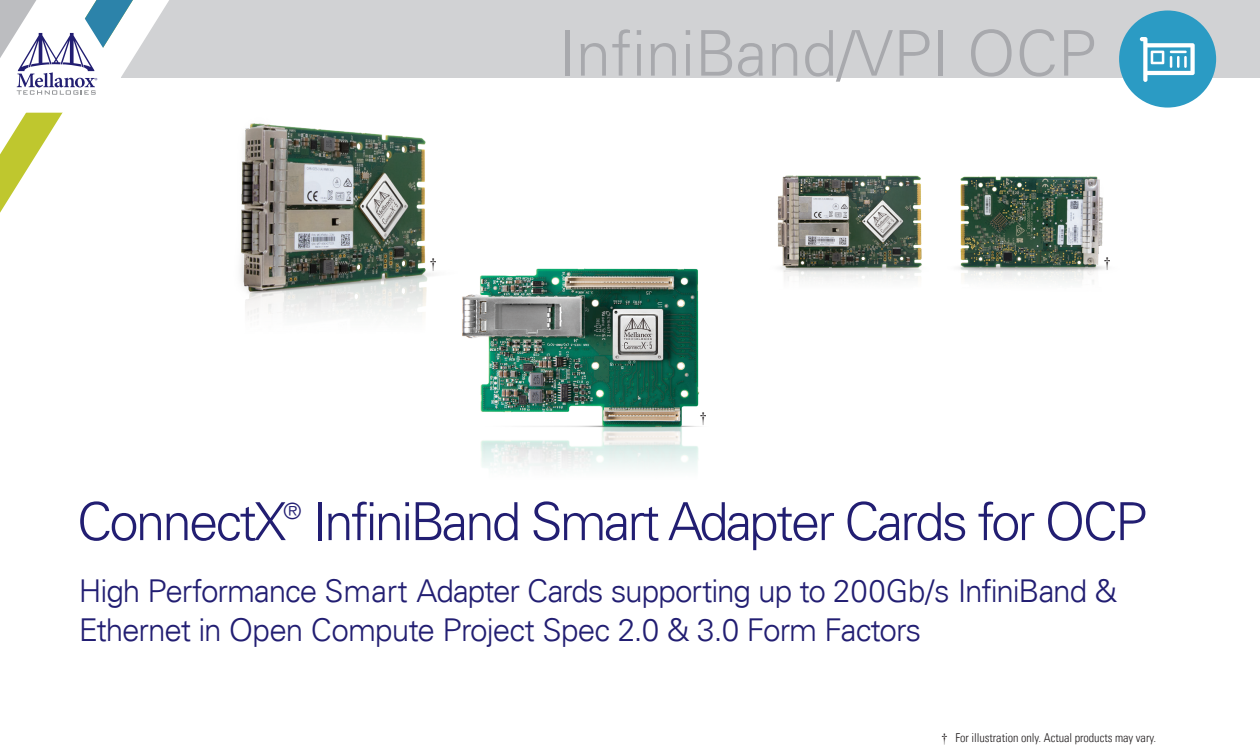
<style>
.page{position:relative;width:1260px;height:756px;background:#fff}
.page>*{position:absolute;margin:0;border:0;box-sizing:border-box;transform-origin:0 0}
.t1{font:300 63px "Univers LT";color:#a8a9ad}
.t2{font:300 52.5px "Univers LT";letter-spacing:-.05em;color:#221e72}
.t3{font:300 31.5px/38.5px "Univers LT";letter-spacing:-.03em;color:#221e72}
.t4{font:300 22.4px "Univers LT";color:#221e72}
.t5{font:14px "Times New Roman";color:#231f20}
.t6{font:300 condensed 12.25px "Univers LT";letter-spacing:-.005em;color:#231f20}
.s1{font-family:"Times New Roman";font-weight:400;font-stretch:normal}
</style>
<div class="page">
<img style="left:240px;top:123px;width:186px;height:195px">
<img style="left:958px;top:176px;width:148px;height:107px">
<img style="left:777px;top:175px;width:145px;height:106px">
<div style="left:0;top:0;width:1260px;height:78px;background:#d1d2d4"></div>
<svg style="left:133px;top:0;width:36px;height:58px"></svg>
<svg style="left:0;top:0;width:133px;height:213px"></svg>
<div style="left:1119px;top:10px;width:97px;height:98px;background:#2b9bc4;border-radius:50%"></div>
<svg style="left:1140px;top:37px;width:55px;height:45px"></svg>
<img style="left:406px;top:244px;width:294px;height:225px">
<h1 class="t1" style="left:558px;top:15px;width:539px">InfiniBand/VPI OCP</h1>
<p class="t5" style="left:430px;top:253px;width:8px">†</p>
<p class="t5" style="left:1104px;top:252px;width:8px">†</p>
<p class="t5" style="left:700px;top:407px;width:8px">†</p>
<h2 class="t2" style="left:77px;top:490px;width:211px">ConnectX</h2>
<p class="t4" style="left:284px;top:497px;width:19px">®</p>
<h2 class="t2" style="left:312px;top:490px;width:836px">InfiniBand Smart Adapter Cards for OCP</h2>
<p class="t3" style="left:79px;top:572px;width:1040px">High Performance Smart Adapter Cards supporting up to 200Gb/s InfiniBand &amp;<br>Ethernet in Open Compute Project Spec 2.0 &amp; 3.0 Form Factors</p>
<p class="t6" style="left:941px;top:730px;width:216px"><span class="s1">†</span> For illustration only. Actual products may vary.</p>
</div>
